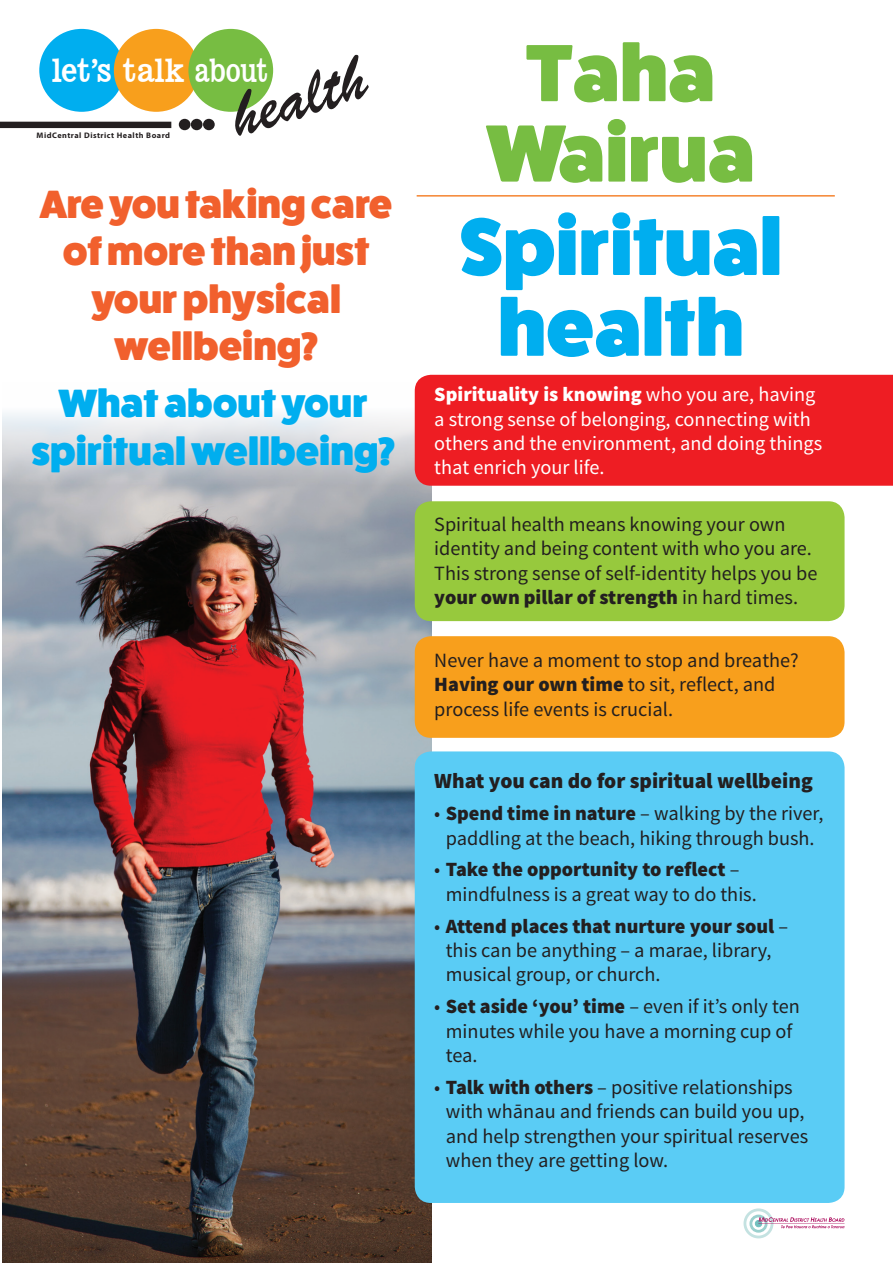
<style>
.page{position:relative;width:893px;height:1263px;background:#fff}
.page>*{position:absolute;margin:0;border:0;box-sizing:border-box;transform-origin:0 0}
.t1{font:800 81.3px/80.7px "Fat Frank";color:#00aeef;text-align:center}
.t2{font:800 81.3px/80.4px "Fat Frank";color:#77bd42;text-align:center}
.t3{font:800 39.6px/47.5px "Fat Frank";color:#f1602d;text-align:center}
.t4{font:800 39.6px "Fat Frank";color:#00aeef}
.t5{font:700 29.55px "Broadcast";color:#fff}
.t6{font:900 21.6px "Source Sans Pro";color:#231f20}
.t7{font:20.25px/24.3px "Source Sans Pro";color:#231f20}
.t8{font:20.25px/24.3px "Source Sans Pro";color:#fff}
.t9{font:700 7.95px "Myriad Pro";letter-spacing:.06em;color:#231f20}
.s1{font-weight:900}
</style>
<div class="page">
<img style="left:3px;top:388px;width:428px;height:874px">
<div style="left:755px;top:1220px;width:7px;height:7px;background:#71bfbe;border-radius:50%"></div>
<div style="left:755px;top:1220px;width:7px;height:7px;border:1px solid #71bfbe;border-radius:50%"></div>
<div style="left:749px;top:1214px;width:18px;height:19px;border:3px solid #9bd0ce;border-radius:50%"></div>
<div style="left:743px;top:1208px;width:30px;height:30px;border:3px solid #c4e2e1;border-radius:50%"></div>
<svg style="left:758px;top:1217px;width:86px;height:11px"></svg>
<div style="left:415px;top:375px;width:478px;height:111px;background:#ee1d23"></div>
<div style="left:415px;top:501px;width:429px;height:120px;background:#97c93d;border-radius:16px"></div>
<div style="left:415px;top:636px;width:429px;height:102px;background:#f89f1c;border-radius:16px"></div>
<div style="left:415px;top:751px;width:429px;height:452px;background:#5accf5;border-radius:16px"></div>
<div style="left:39px;top:29px;width:85px;height:83px;background:#00aeef;border-radius:50%"></div>
<div style="left:114px;top:29px;width:85px;height:83px;background:#f89f1c;border-radius:50%"></div>
<div style="left:188px;top:29px;width:85px;height:83px;background:#77bd42;border-radius:50%"></div>
<div style="left:0;top:122px;width:171px;height:6px;background:#231f20"></div>
<div style="left:179px;top:119px;width:12px;height:11px;background:#231f20;border-radius:50%"></div>
<div style="left:191px;top:119px;width:12px;height:11px;background:#231f20;border-radius:50%"></div>
<div style="left:203px;top:119px;width:12px;height:11px;background:#231f20;border-radius:50%"></div>
<svg style="left:225px;top:54px;width:144px;height:82px"></svg>
<hr style="left:417px;top:195px;width:418px;height:2px;background:#f58430">
<p class="t5" style="left:52px;top:52px;width:217px">let’s talk about</p>
<p class="t9" style="left:37px;top:130px;width:135px">MidCentral District Health Board</p>
<p class="t3" style="left:40px;top:180px;width:354px">Are you taking care of more than just your physical wellbeing?</p>
<p class="t4" style="left:59px;top:381px;width:310px">What about your</p>
<p class="t4" style="left:31px;top:429px;width:365px">spiritual wellbeing?</p>
<p class="t2" style="left:487px;top:34px;width:270px">Taha<br>Wairua</p>
<p class="t1" style="left:459px;top:207px;width:324px">Spiritual health</p>
<p class="t8" style="left:434px;top:383px;width:389px"><span class="s1">Spirituality is knowing</span> who you are, having a strong sense of belonging, connecting with others and the environment, and doing things that enrich your life.</p>
<p class="t7" style="left:434px;top:512px;width:385px">Spiritual health means knowing your own identity and being content with who you are.<br>This strong sense of self-identity helps you be <span class="s1">your own pillar of strength</span> in hard times.</p>
<p class="t7" style="left:434px;top:648px;width:366px">Never have a moment to stop and breathe?<br><span class="s1">Having our own time</span> to sit, reflect, and process life events is crucial.</p>
<p class="t6" style="left:434px;top:766px;width:380px">What you can do for spiritual wellbeing</p>
<p class="t7" style="left:434px;top:802px;width:391px;text-align:center">• <span class="s1">Spend time in nature</span> – walking by the river, paddling at the beach, hiking through bush.</p>
<p class="t7" style="left:446px;top:858px;width:313px;text-indent:-11px">• <span class="s1">Take the opportunity to reflect</span> – mindfulness is a great way to do this.</p>
<p class="t7" style="left:446px;top:914px;width:344px;text-indent:-11px">• <span class="s1">Attend places that nurture your soul</span> – this can be anything – a marae, library, musical group, or church.</p>
<p class="t7" style="left:446px;top:995px;width:356px;text-indent:-11px">• <span class="s1">Set aside ‘you’ time</span> – even if it’s only ten minutes while you have a morning cup of tea.</p>
<p class="t7" style="left:446px;top:1075px;width:364px;text-indent:-11px">• <span class="s1">Talk with others</span> – positive relationships with whānau and friends can build you up, and help strengthen your spiritual reserves when they are getting low.</p>
</div>
